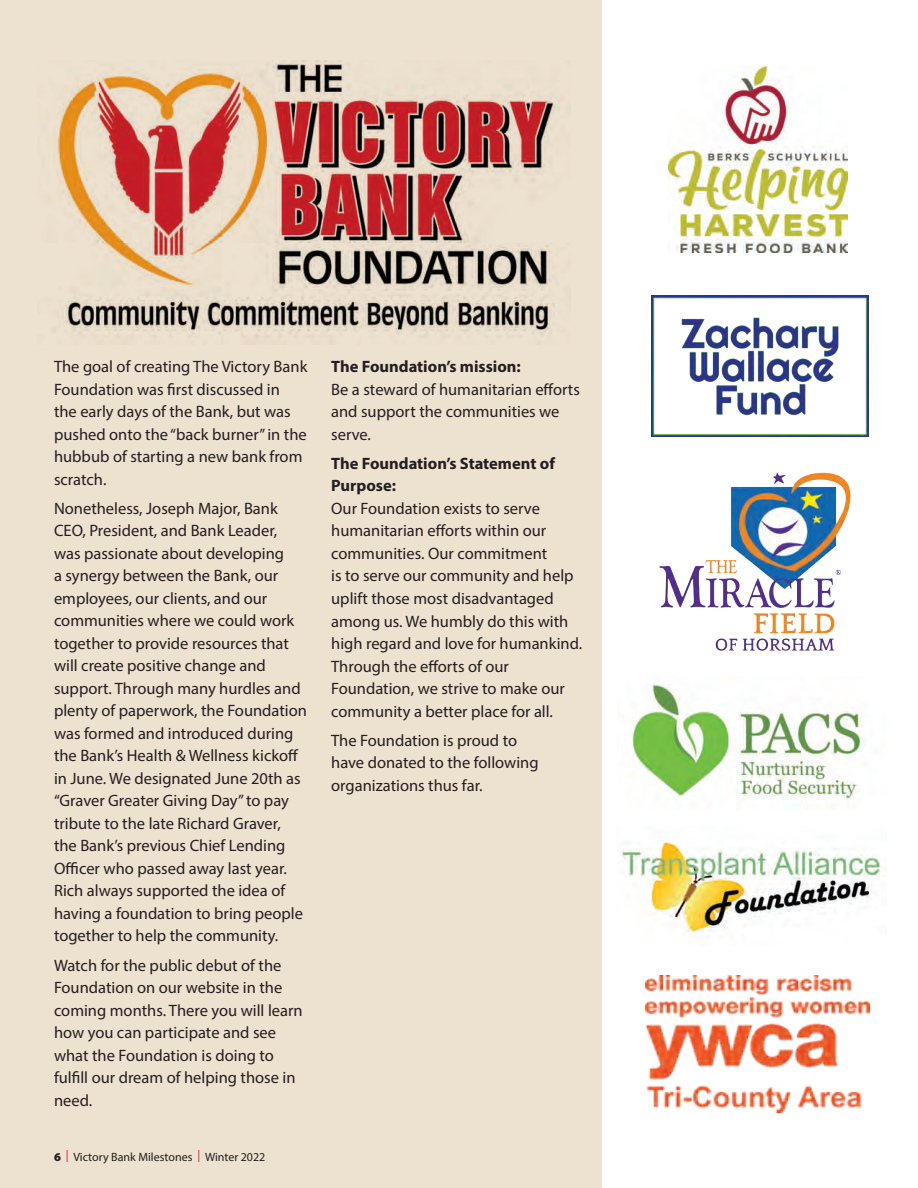
<style>
.page{position:relative;width:918px;height:1188px;background:#fff}
.page>*{position:absolute;margin:0;border:0;box-sizing:border-box;transform-origin:0 0}
.t1{font:16.5px/22.5px "Myriad Pro";color:#231f20}
.t2{font:700 16.5px/22.5px "Myriad Pro";color:#231f20}
.t3{font:12px "Myriad Pro";color:#231f20}
.s1{font-weight:900}
.s2{color:#e51836}
</style>
<div class="page">
<div style="left:0;top:0;width:602px;height:1188px;background:#ede1cf"></div>
<img style="left:668px;top:67px;width:180px;height:186px">
<img style="left:54px;top:60px;width:503px;height:285px">
<img style="left:651px;top:295px;width:217px;height:142px">
<img style="left:659px;top:472px;width:192px;height:179px">
<img style="left:632px;top:681px;width:231px;height:128px">
<img style="left:646px;top:975px;width:224px;height:137px">
<img style="left:619px;top:831px;width:263px;height:113px">
<p class="t1" style="left:54px;top:355px;width:255px">The goal of creating The Victory Bank<br>Foundation was frst discussed in<br>the early days of the Bank, but was pushed onto the “back burner” in the hubbub of starting a new bank from scratch.</p>
<p class="t1" style="left:54px;top:497px;width:255px">Nonetheless, Joseph Major, Bank CEO, President, and Bank Leader, was passionate about developing<br>a synergy between the Bank, our employees, our clients, and our communities where we could work together to provide resources that will create positive change and support. Through many hurdles and plenty of paperwork, the Foundation was formed and introduced during the Bank’s Health &amp; Wellness kickof in June. We designated June 20th as “Graver Greater Giving Day” to pay tribute to the late Richard Graver, the Bank’s previous Chief Lending Ofcer who passed away last year.<br>Rich always supported the idea of having a foundation to bring people together to help the community.</p>
<p class="t1" style="left:54px;top:954px;width:250px">Watch for the public debut of the<br>Foundation on our website in the coming months. There you will learn how you can participate and see what the Foundation is doing to fulfll our dream of helping those in need.</p>
<p class="t3" style="left:54px;top:1149px;width:213px"><span class="s1">6</span> <span class="s2">|</span> Victory Bank Milestones <span class="s2">|</span> Winter 2022</p>
<p class="t2" style="left:331px;top:355px;width:191px">The Foundation’s mission:</p>
<p class="t1" style="left:331px;top:378px;width:250px">Be a steward of humanitarian eforts and support the communities we serve.</p>
<p class="t2" style="left:331px;top:452px;width:226px">The Foundation’s Statement of<br>Purpose:</p>
<p class="t1" style="left:331px;top:497px;width:253px">Our Foundation exists to serve humanitarian eforts within our communities. Our commitment<br>is to serve our community and help uplift those most disadvantaged among us. We humbly do this with high regard and love for humankind.<br>Through the eforts of our<br>Foundation, we strive to make our community a better place for all.</p>
<p class="t1" style="left:331px;top:729px;width:209px">The Foundation is proud to have donated to the following organizations thus far.</p>
</div>
